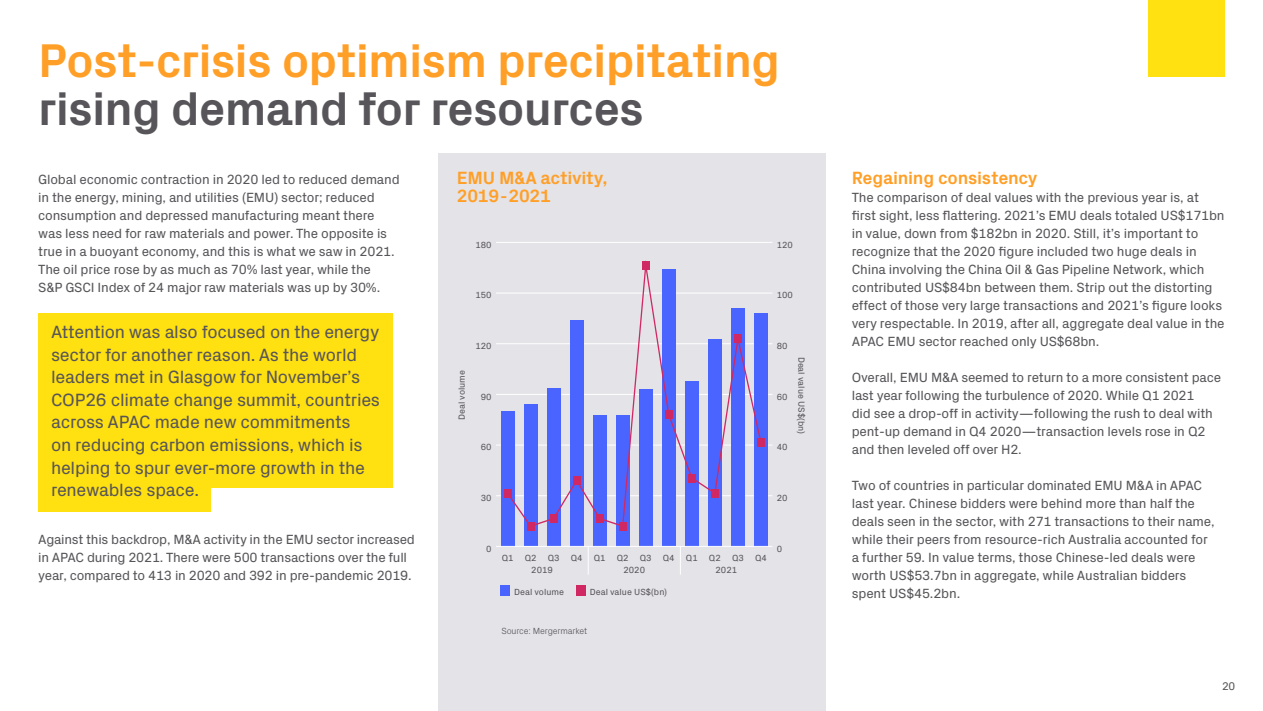
<style>
.page{position:relative;width:1263px;height:711px;background:#fff}
.page>*{position:absolute;margin:0;border:0;box-sizing:border-box;transform-origin:0 0}
._01_Heading{font:700 48px/48px "Px Grotesk";letter-spacing:-.02em;color:#ff9f27}
.Call_Outs{font:18px/22.5px "Px Grotesk";letter-spacing:-.015em;color:#575559}
.Sub_Head{font:700 18px/18px "Px Grotesk";letter-spacing:-.015em;color:#ff9f27}
.Body_Copy{font:13.5px/18px "Px Grotesk";letter-spacing:-.015em;color:#575559}
.t1{font:11.25px "Px Grotesk";color:#575559}
.t2{font:9px "Px Grotesk";color:#575559}
.t3{font:300 9px "Px Grotesk";letter-spacing:-.015em;color:#575559}
.s1{color:#575559}
</style>
<div class="page">
<div style="left:438px;top:153px;width:387px;height:557px;background:#e4e3e8"></div>
<div style="left:38px;top:313px;width:354px;height:175px;background:#ffe010"></div>
<div style="left:38px;top:451px;width:172px;height:60px;background:#ffe010"></div>
<div style="left:1148px;top:0;width:77px;height:77px;background:#ffe010"></div>
<hr style="left:496px;top:495px;width:276px;height:1px;background:#fff">
<hr style="left:496px;top:444px;width:276px;height:1px;background:#fff">
<hr style="left:496px;top:394px;width:276px;height:1px;background:#fff">
<hr style="left:496px;top:343px;width:276px;height:1px;background:#fff">
<hr style="left:496px;top:292px;width:276px;height:1px;background:#fff">
<hr style="left:496px;top:242px;width:276px;height:1px;background:#fff">
<div style="left:501px;top:411px;width:13px;height:135px;background:#4a65ff"></div>
<div style="left:524px;top:404px;width:13px;height:142px;background:#4a65ff"></div>
<div style="left:547px;top:387px;width:13px;height:159px;background:#4a65ff"></div>
<div style="left:570px;top:320px;width:13px;height:226px;background:#4a65ff"></div>
<div style="left:593px;top:414px;width:14px;height:132px;background:#4a65ff"></div>
<div style="left:616px;top:414px;width:14px;height:132px;background:#4a65ff"></div>
<div style="left:639px;top:389px;width:14px;height:157px;background:#4a65ff"></div>
<div style="left:662px;top:269px;width:14px;height:277px;background:#4a65ff"></div>
<div style="left:685px;top:380px;width:14px;height:166px;background:#4a65ff"></div>
<div style="left:708px;top:338px;width:14px;height:208px;background:#4a65ff"></div>
<div style="left:731px;top:308px;width:14px;height:238px;background:#4a65ff"></div>
<div style="left:754px;top:313px;width:14px;height:233px;background:#4a65ff"></div>
<svg style="left:507px;top:260px;width:254px;height:266px"></svg>
<div style="left:504px;top:488px;width:7px;height:9px;background:#d02862"></div>
<div style="left:527px;top:521px;width:7px;height:9px;background:#d02862"></div>
<div style="left:550px;top:514px;width:7px;height:8px;background:#d02862"></div>
<div style="left:573px;top:476px;width:7px;height:8px;background:#d02862"></div>
<div style="left:596px;top:514px;width:7px;height:8px;background:#d02862"></div>
<div style="left:619px;top:521px;width:8px;height:9px;background:#d02862"></div>
<div style="left:642px;top:261px;width:8px;height:8px;background:#d02862"></div>
<div style="left:665px;top:410px;width:8px;height:8px;background:#d02862"></div>
<div style="left:688px;top:473px;width:8px;height:8px;background:#d02862"></div>
<div style="left:711px;top:488px;width:8px;height:9px;background:#d02862"></div>
<div style="left:734px;top:334px;width:8px;height:8px;background:#d02862"></div>
<div style="left:757px;top:438px;width:8px;height:8px;background:#d02862"></div>
<div style="left:500px;top:585px;width:10px;height:10px;background:#4a65ff"></div>
<div style="left:575px;top:585px;width:10px;height:10px;background:#d02862"></div>
<hr style="left:496px;top:545px;width:276px;height:1px;background:#fff">
<svg style="left:588px;top:545px;width:1px;height:29px"></svg>
<svg style="left:680px;top:545px;width:1px;height:29px"></svg>
<p class="_01_Heading" style="left:38px;top:34px;width:743px">Post-crisis optimism precipitating <span class="s1">rising demand for resources</span></p>
<p class="Sub_Head" style="left:457px;top:167px;width:152px">EMU M&amp;A activity,<br>2019 - 2021</p>
<p class="Body_Copy" style="left:38px;top:169px;width:363px">Global economic contraction in 2020 led to reduced demand in the energy, mining, and utilities (EMU) sector; reduced consumption and depressed manufacturing meant there was less need for raw materials and power. The opposite is true in a buoyant economy, and this is what we saw in 2021.<br>The oil price rose by as much as 70% last year, while the<br>S&amp;P GSCI Index of 24 major raw materials was up by 30%.</p>
<p class="Call_Outs" style="left:51px;top:319px;width:331px">Attention was also focused on the energy sector for another reason. As the world leaders met in Glasgow for November’s COP26 climate change summit, countries across APAC made new commitments<br>on reducing carbon emissions, which is helping to spur ever-more growth in the renewables space.</p>
<p class="Body_Copy" style="left:38px;top:529px;width:378px">Against this backdrop, M&amp;A activity in the EMU sector increased in APAC during 2021. There were 500 transactions over the full year, compared to 413 in 2020 and 392 in pre-pandemic 2019.</p>
<p class="t2" style="left:475px;top:238px;width:18px">180</p>
<p class="t2" style="left:777px;top:238px;width:18px">120</p>
<p class="t2" style="left:475px;top:288px;width:18px">150</p>
<p class="t2" style="left:777px;top:288px;width:18px">100</p>
<p class="t2" style="left:475px;top:339px;width:18px">120</p>
<p class="t2" style="left:777px;top:339px;width:12px">80</p>
<p class="t2" style="left:808px;top:356px;width:79px;rotate:90deg">Deal value US$(bn)</p>
<p class="t2" style="left:455px;top:420px;width:51px;rotate:-90deg">Deal volume</p>
<p class="t2" style="left:481px;top:389px;width:12px">90</p>
<p class="t2" style="left:777px;top:389px;width:12px">60</p>
<p class="t2" style="left:481px;top:440px;width:12px">60</p>
<p class="t2" style="left:777px;top:440px;width:12px">40</p>
<p class="t2" style="left:481px;top:491px;width:12px">30</p>
<p class="t2" style="left:777px;top:491px;width:12px">20</p>
<p class="t2" style="left:486px;top:541px;width:7px">0</p>
<p class="t2" style="left:777px;top:541px;width:7px">0</p>
<p class="t2" style="left:502px;top:551px;width:267px">Q1 Q2 Q3 Q4 Q1 Q2 Q3 Q4 Q1 Q2 Q3 Q4</p>
<p class="t2" style="left:531px;top:563px;width:23px">2019</p>
<p class="t2" style="left:623px;top:563px;width:23px">2020</p>
<p class="t2" style="left:715px;top:563px;width:23px">2021</p>
<p class="t2" style="left:514px;top:585px;width:51px">Deal volume</p>
<p class="t2" style="left:590px;top:585px;width:79px">Deal value US$(bn)</p>
<p class="t3" style="left:501px;top:624px;width:88px">Source: Mergermarket</p>
<p class="Sub_Head" style="left:852px;top:167px;width:187px">Regaining consistency</p>
<p class="Body_Copy" style="left:852px;top:187px;width:374px">The comparison of deal values with the previous year is, at first sight, less flattering. 2021’s EMU deals totaled US$171bn in value, down from $182bn in 2020. Still, it’s important to recognize that the 2020 figure included two huge deals in China involving the China Oil &amp; Gas Pipeline Network, which contributed US$84bn between them. Strip out the distorting effect of those very large transactions and 2021’s figure looks very respectable. In 2019, after all, aggregate deal value in the APAC EMU sector reached only US$68bn.</p>
<p class="Body_Copy" style="left:852px;top:367px;width:371px">Overall, EMU M&amp;A seemed to return to a more consistent pace last year following the turbulence of 2020. While Q1 2021<br>did see a drop-off in activity—following the rush to deal with pent-up demand in Q4 2020—transaction levels rose in Q2 and then leveled off over H2.</p>
<p class="Body_Copy" style="left:852px;top:475px;width:364px">Two of countries in particular dominated EMU M&amp;A in APAC last year. Chinese bidders were behind more than half the deals seen in the sector, with 271 transactions to their name, while their peers from resource-rich Australia accounted for a further 59. In value terms, those Chinese-led deals were worth US$53.7bn in aggregate, while Australian bidders spent US$45.2bn.</p>
<p class="t1" style="left:1222px;top:677px;width:15px">20</p>
</div>
